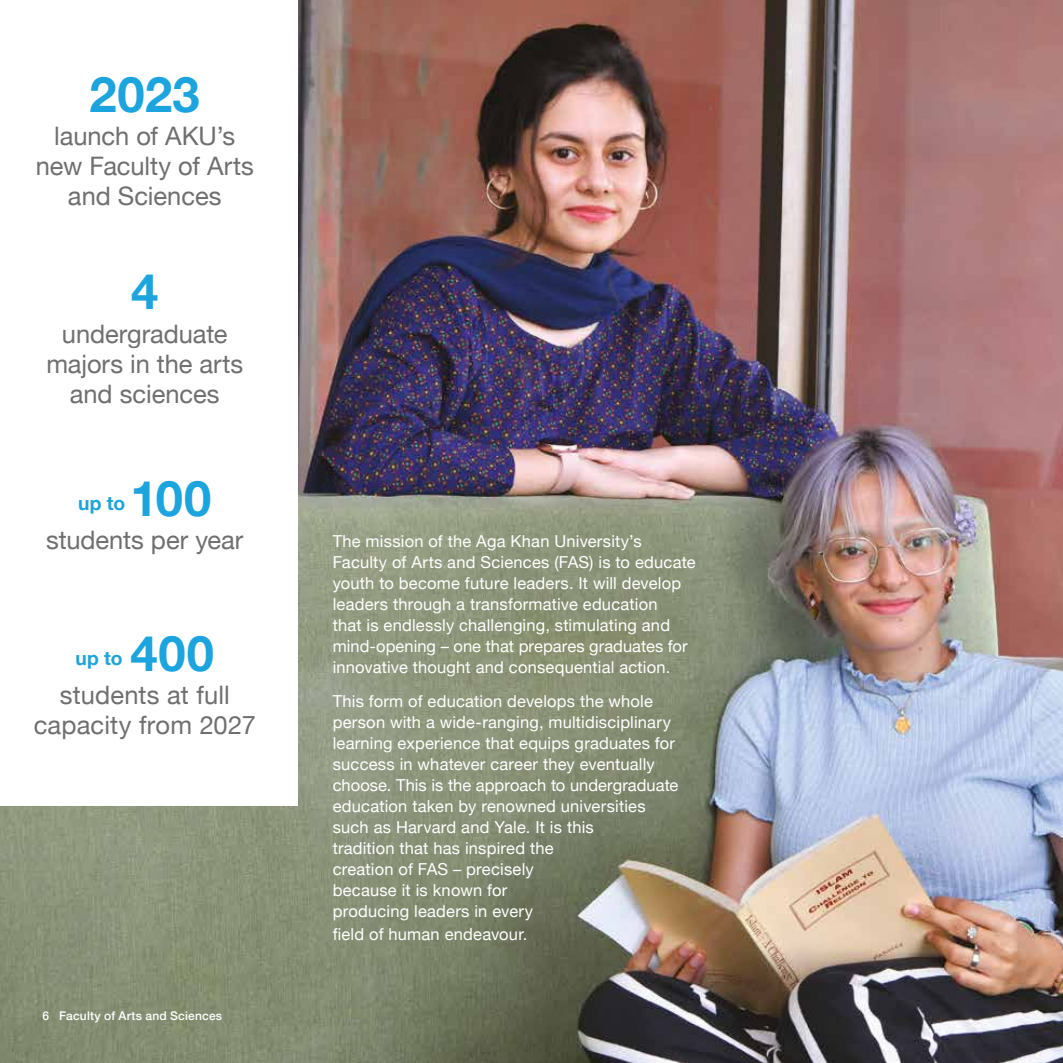
<style>
.page{position:relative;width:1063px;height:1063px;background:#fff}
.page>*{position:absolute;margin:0;border:0;box-sizing:border-box;transform-origin:0 0}
.t1{font:700 48.9px "Helvetica Neue";letter-spacing:.015em;color:#1ba4de}
.t2{font:25.5px/30px "Helvetica Neue";color:#706f6f;text-align:center}
.t3{font:700 19.2px "Helvetica Neue";letter-spacing:.005em;color:#1ba4de}
.t4{font:16.5px/21px "Helvetica Neue";letter-spacing:.01em;color:#fff}
.t5{font:500 12px "Helvetica Neue";letter-spacing:.015em;color:#fff}
</style>
<div class="page">
<img style="left:0;top:0;width:1063px;height:1063px">
<div style="left:0;top:0;width:298px;height:806px;background:#fff"></div>
<h1 class="t1" style="left:90px;top:56px;width:112px">2023</h1>
<h2 class="t2" style="left:36px;top:123px;width:219px">launch of AKU’s new Faculty of Arts and Sciences</h2>
<h1 class="t1" style="left:131px;top:253px;width:29px">4</h1>
<h2 class="t2" style="left:46px;top:320px;width:198px">undergraduate majors in the arts and sciences</h2>
<h1 class="t1" style="left:130px;top:460px;width:82px">100</h1>
<h2 class="t2" style="left:46px;top:527px;width:199px">students per year</h2>
<p class="t3" style="left:78px;top:488px;width:49px">up to</p>
<h1 class="t1" style="left:131px;top:615px;width:85px">400</h1>
<h2 class="t2" style="left:34px;top:682px;width:224px">students at full capacity from 2027</h2>
<p class="t3" style="left:76px;top:643px;width:49px">up to</p>
<p class="t5" style="left:43px;top:1007px;width:181px">6 Faculty of Arts and Sciences</p>
<p class="t4" style="left:333px;top:532px;width:364px">The mission of the Aga Khan University’s Faculty of Arts and Sciences (FAS) is to educate youth to become future leaders. It will develop leaders through a transformative education<br>that is endlessly challenging, stimulating and mind-opening – one that prepares graduates for innovative thought and consequential action.</p>
<p class="t4" style="left:333px;top:692px;width:347px">This form of education develops the whole person with a wide-ranging, multidisciplinary learning experience that equips graduates for success in whatever career they eventually choose. This is the approach to undergraduate education taken by renowned universities such as Harvard and Yale. It is this<br>tradition that has inspired the<br>creation of FAS – precisely<br>because it is known for<br>producing leaders in every</p>
<p class="t4" style="left:333px;top:924px;width:196px">field of human endeavour.</p>
</div>
